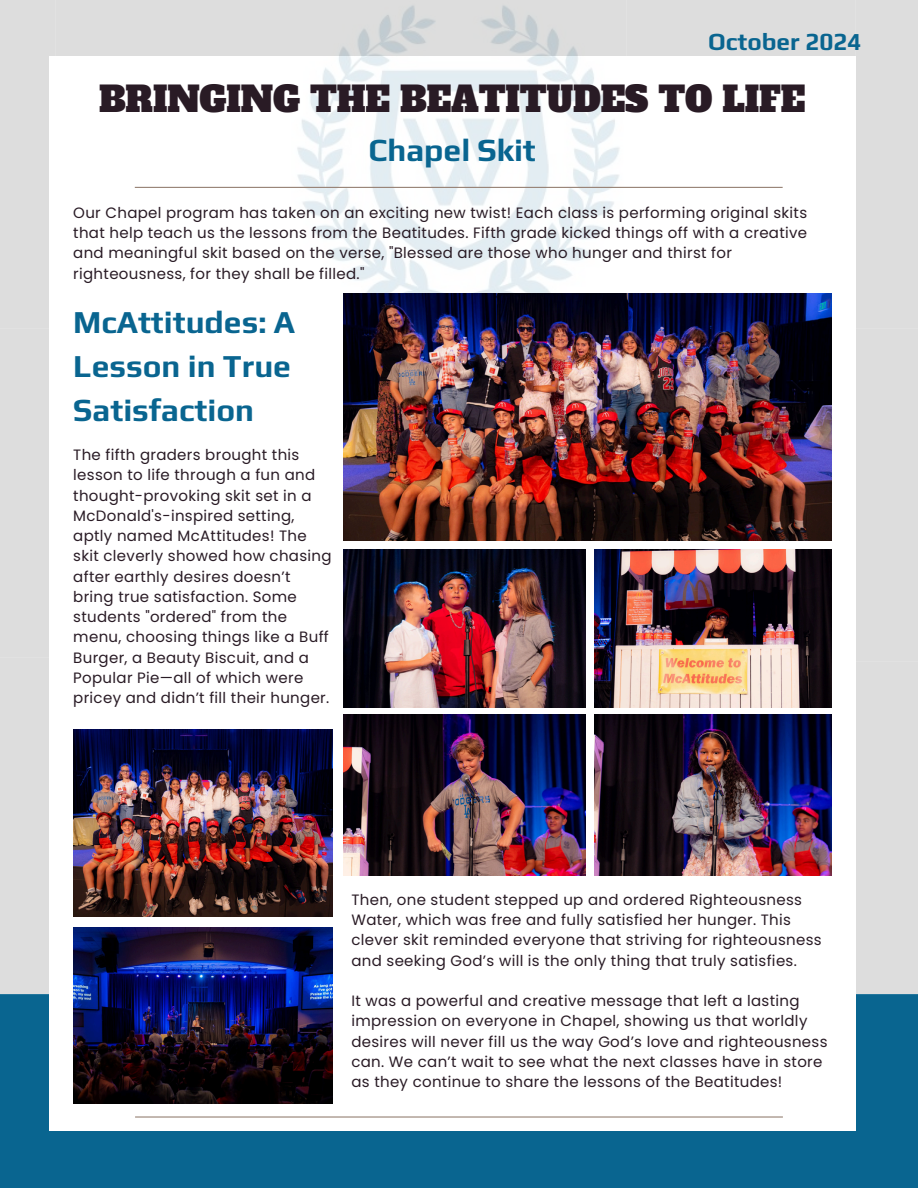
<style>
.page{position:relative;width:918px;height:1188px;background:#fff}
.page>*{position:absolute;margin:0;border:0;box-sizing:border-box;transform-origin:0 0}
.t1{font:34.5px "Alfa Slab One";letter-spacing:-.005em;color:#291b25}
.t2{font:700 31.8px/43.8px "Play";color:#096590}
.t3{font:700 24.3px "Play";color:#096590}
.t4{font:15px/20.2px "Poppins";letter-spacing:.02em;color:#291b25}
</style>
<div class="page">
<div style="left:0;top:994px;width:918px;height:194px;background:#096590"></div>
<div style="left:49px;top:57px;width:806px;height:1074px;background:#fff"></div>
<hr style="left:135px;top:1116px;width:648px;height:2px;background:#968174">
<img style="left:0;top:0;width:56px;height:995px">
<div style="left:855px;top:0;width:63px;height:995px;background:#ddd"></div>
<img style="left:291px;top:0;width:335px;height:294px">
<hr style="left:135px;top:187px;width:648px;height:1px;background:#968174">
<img style="left:73px;top:928px;width:259px;height:175px">
<img style="left:343px;top:550px;width:242px;height:157px">
<img style="left:594px;top:550px;width:237px;height:157px">
<img style="left:343px;top:714px;width:242px;height:161px">
<img style="left:594px;top:714px;width:237px;height:161px">
<img style="left:343px;top:294px;width:488px;height:246px">
<img style="left:73px;top:730px;width:259px;height:186px">
<p class="t3" style="left:708px;top:27px;width:155px">October 2024</p>
<p class="t1" style="left:99px;top:76px;width:708px">BRINGING THE BEATITUDES TO LIFE</p>
<h2 class="t2" style="left:369px;top:127px;width:169px">Chapel Skit</h2>
<p class="t4" style="left:73px;top:202px;width:735px">Our Chapel program has taken on an exciting new twist! Each class is performing original skits that help teach us the lessons from the Beatitudes. Fifth grade kicked things off with a creative and meaningful skit based on the verse, "Blessed are those who hunger and thirst for righteousness, for they shall be filled."</p>
<p class="t2" style="left:73px;top:300px;width:223px">McAttitudes: A<br>Lesson in True<br>Satisfaction</p>
<p class="t4" style="left:73px;top:445px;width:260px">The fifth graders brought this lesson to life through a fun and thought-provoking skit set in a<br>McDonald's-inspired setting, aptly named McAttitudes! The skit cleverly showed how chasing after earthly desires doesn’t bring true satisfaction. Some students "ordered" from the menu, choosing things like a Buff<br>Burger, a Beauty Biscuit, and a<br>Popular Pie—all of which were pricey and didn’t fill their hunger.</p>
<p class="t4" style="left:351px;top:890px;width:472px">Then, one student stepped up and ordered Righteousness Water, which was free and fully satisfied her hunger. This clever skit reminded everyone that striving for righteousness and seeking God’s will is the only thing that truly satisfies.</p>
<h2 class="t4" style="left:351px;top:991px;width:478px">It was a powerful and creative message that left a lasting impression on everyone in Chapel, showing us that worldly desires will never fill us the way God’s love and righteousness can. We can’t wait to see what the next classes have in store as they continue to share the lessons of the Beatitudes!</h2>
</div>
